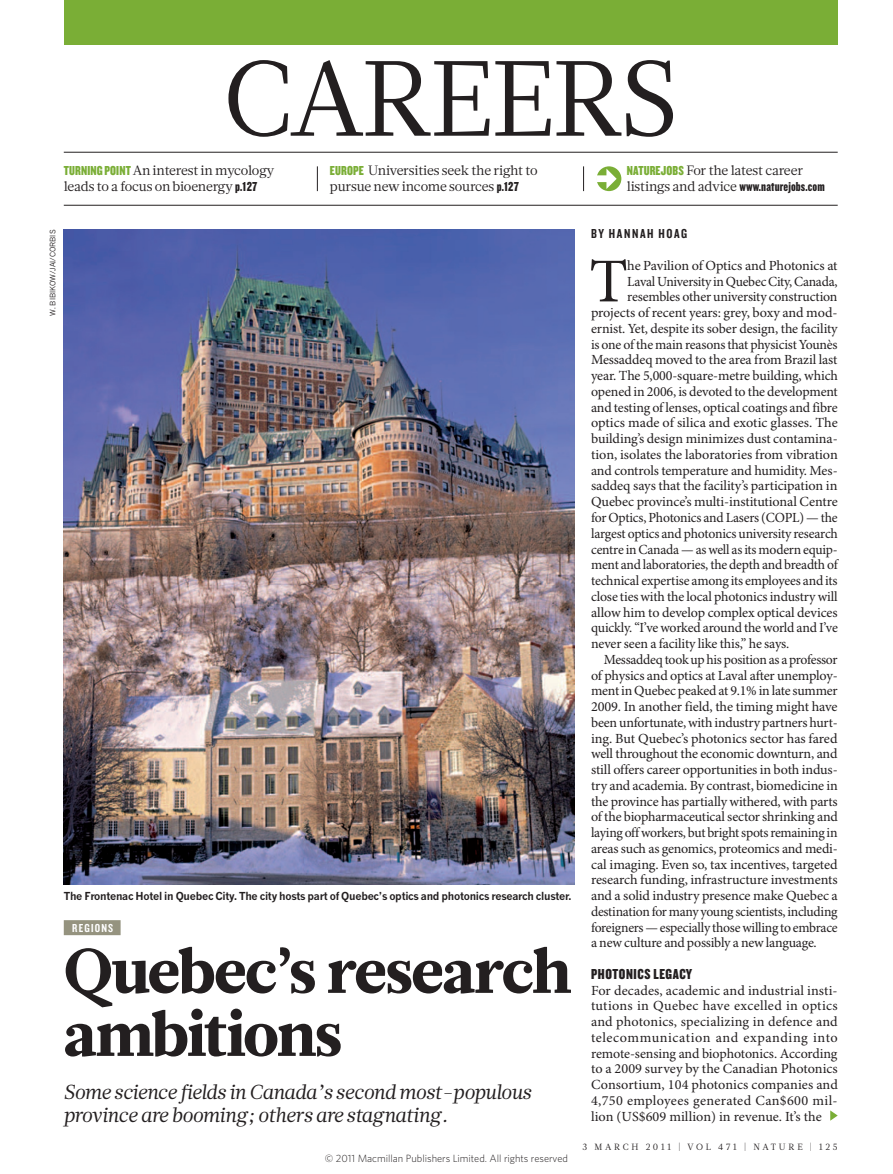
<style>
.page{position:relative;width:893px;height:1174px;background:#fff}
.page>*{position:absolute;margin:0;border:0;box-sizing:border-box;transform-origin:0 0}
.SECTION_HEADING{font:106.5px "Glosa Math";letter-spacing:-.025em;color:#231f20}
.HEAD_42{font:900 63px/63px "Glosa Math";letter-spacing:-.02em;color:#231f20}
.BODY_DROP_CAP{font:62.4px "Minion Pro";color:#231f20}
.INTRO{font:italic 20.25px/23.7px "Glosa Math";color:#231f20}
.CROSSHEAD{font:15px "Knockout 69 Full Liteweight";letter-spacing:.04em;color:#231f20}
.BODY_DROP_CAP-2{font:13.95px "Minion Pro";letter-spacing:-.015em;color:#231f20}
.BODY_INDENT{font:13.95px/15.8px "Minion Pro";letter-spacing:-.02em;color:#231f20;text-align:justify}
.BODY_1ST_PARA{font:13.95px/15.8px "Minion Pro";letter-spacing:.01em;color:#231f20;text-align:justify}
.MINI_TOC_TEXT{font:13.5px/15.8px "Glosa Math";letter-spacing:-.02em;color:#231f20}
.AUTHOR_BYLINE{font:13.5px "Knockout 49 Liteweight";letter-spacing:.12em;color:#231f20}
.SUBJECT_STRAP{font:12px "Knockout 49 Liteweight";letter-spacing:.1em;color:#fff}
.PIC_CAPTION{font:700 10.8px "News Gothic MTOT";letter-spacing:-.025em;color:#231f20}
.t1{font:300 10.5px "Whitney";color:#231f20}
.t2{font:9px "Glosa Math";letter-spacing:.3em;color:#231f20}
.PIC_CREDIT{font:7.5px "News Gothic MTOT";color:#231f20}
.s1{font-family:"Knockout 69 Full Liteweight";color:#7aae36}
.s2{font-family:"Knockout 69 Full Liteweight"}
</style>
<div class="page">
<div style="left:597px;top:166px;width:24px;height:25px;background:#7aae36;border-radius:50%"></div>
<div style="left:596px;top:175px;width:12px;height:7px;background:#fff"></div>
<svg style="left:606px;top:169px;width:11px;height:20px"></svg>
<svg style="left:830px;top:1110px;width:8px;height:10px"></svg>
<div style="left:64px;top:920px;width:57px;height:15px;background:#95937f"></div>
<img style="left:64px;top:230px;width:510px;height:654px">
<div style="left:64px;top:0;width:774px;height:45px;background:#7aae36"></div>
<hr style="left:64px;top:152px;width:774px;height:1px;background:#231f20">
<hr style="left:64px;top:205px;width:774px;height:1px;background:#231f20">
<svg style="left:317px;top:166px;width:1px;height:25px"></svg>
<svg style="left:583px;top:166px;width:1px;height:25px"></svg>
<p class="SECTION_HEADING" style="left:223px;top:29px;width:457px">CAREERS</p>
<p class="MINI_TOC_TEXT" style="left:64px;top:163px;width:212px"><span class="s1">TURNING POINT</span> An interest in mycology leads to a focus on bioenergy <span class="s2">p.127</span></p>
<p class="MINI_TOC_TEXT" style="left:330px;top:163px;width:209px"><span class="s1">EUROPE</span> Universities seek the right to pursue new income sources <span class="s2">p.127</span></p>
<p class="MINI_TOC_TEXT" style="left:627px;top:163px;width:199px"><span class="s1">NATUREJOBS</span> For the latest career listings and advice <span class="s2">www.naturejobs.com</span></p>
<p class="PIC_CREDIT" style="left:48px;top:316px;width:88px;rotate:-90deg">W. BIBIKOW/JAI/CORBIS</p>
<p class="PIC_CAPTION" style="left:64px;top:889px;width:509px">The Frontenac Hotel in Quebec City. The city hosts part of Quebec’s optics and photonics research cluster.</p>
<p class="SUBJECT_STRAP" style="left:72px;top:920px;width:43px">REGIONS</p>
<p class="HEAD_42" style="left:64px;top:940px;width:509px">Quebec’s research ambitions</p>
<p class="INTRO" style="left:64px;top:1080px;width:469px">Some science fields in Canada’s second most-populous province are booming; others are stagnating.</p>
<p class="t1" style="left:325px;top:1151px;width:245px">© 2011 Macmillan Publishers Limited. All rights reserved</p>
<p class="AUTHOR_BYLINE" style="left:591px;top:225px;width:98px">BY HANNAH HOAG</p>
<p class="BODY_DROP_CAP" style="left:589px;top:244px;width:40px">T</p>
<p class="BODY_DROP_CAP-2" style="left:627px;top:257px;width:212px">he Pavilion of Optics and Photonics at</p>
<p class="BODY_DROP_CAP-2" style="left:627px;top:273px;width:212px">Laval University in Quebec City, Canada,</p>
<p class="BODY_DROP_CAP-2" style="left:627px;top:288px;width:212px">resembles other university construction</p>
<p class="BODY_DROP_CAP-2" style="left:591px;top:304px;width:248px">projects of recent years: grey, boxy and mod-</p>
<p class="BODY_DROP_CAP-2" style="left:591px;top:320px;width:248px">ernist. Yet, despite its sober design, the facility</p>
<p class="BODY_DROP_CAP-2" style="left:591px;top:336px;width:248px">is one of the main reasons that physicist Younès</p>
<p class="BODY_DROP_CAP-2" style="left:591px;top:351px;width:248px">Messaddeq moved to the area from Brazil last</p>
<p class="BODY_DROP_CAP-2" style="left:591px;top:367px;width:248px">year. The 5,000-square-metre building, which</p>
<p class="BODY_DROP_CAP-2" style="left:591px;top:383px;width:248px">opened in 2006, is devoted to the development</p>
<p class="BODY_DROP_CAP-2" style="left:591px;top:399px;width:248px">and testing of lenses, optical coatings and fibre</p>
<p class="BODY_DROP_CAP-2" style="left:591px;top:414px;width:248px">optics made of silica and exotic glasses. The</p>
<p class="BODY_DROP_CAP-2" style="left:591px;top:430px;width:248px">building’s design minimizes dust contamina-</p>
<p class="BODY_DROP_CAP-2" style="left:591px;top:446px;width:248px">tion, isolates the laboratories from vibration</p>
<p class="BODY_DROP_CAP-2" style="left:591px;top:462px;width:248px">and controls temperature and humidity. Mes-</p>
<p class="BODY_DROP_CAP-2" style="left:591px;top:477px;width:248px">saddeq says that the facility’s participation in</p>
<p class="BODY_DROP_CAP-2" style="left:591px;top:493px;width:248px">Quebec province’s multi-institutional Centre</p>
<p class="BODY_DROP_CAP-2" style="left:591px;top:509px;width:248px">for Optics, Photonics and Lasers (COPL) — the</p>
<p class="BODY_DROP_CAP-2" style="left:591px;top:525px;width:248px">largest optics and photonics university research</p>
<p class="BODY_DROP_CAP-2" style="left:591px;top:540px;width:248px">centre in Canada — as well as its modern equip-</p>
<p class="BODY_DROP_CAP-2" style="left:591px;top:556px;width:248px">ment and laboratories, the depth and breadth of</p>
<p class="BODY_DROP_CAP-2" style="left:591px;top:572px;width:248px">technical expertise among its employees and its</p>
<p class="BODY_DROP_CAP-2" style="left:591px;top:588px;width:248px">close ties with the local photonics industry will</p>
<p class="BODY_DROP_CAP-2" style="left:591px;top:603px;width:248px">allow him to develop complex optical devices</p>
<p class="BODY_DROP_CAP-2" style="left:591px;top:619px;width:248px">quickly. “I’ve worked around the world and I’ve</p>
<p class="BODY_DROP_CAP-2" style="left:591px;top:635px;width:200px">never seen a facility like this,” he says.</p>
<p class="BODY_INDENT" style="left:591px;top:652px;width:248px;text-indent:13px">Messaddeq took up his position as a professor of physics and optics at Laval after unemploy&shy;ment in Quebec peaked at 9.1% in late summer 2009. In another field, the timing might have been unfortunate, with industry partners hurt&shy;ing. But Quebec’s photonics sector has fared well throughout the economic downturn, and still offers career opportunities in both indus&shy;try and academia. By contrast, biomedicine in the province has partially withered, with parts of the biopharmaceutical sector shrinking and laying off workers, but bright spots remaining in areas such as genomics, proteomics and medi&shy;cal imaging. Even so, tax incentives, targeted research funding, infrastructure investments and a solid industry presence make Quebec a destination for many young scientists, including foreigners — especially those willing to embrace a new culture and possibly a new language.</p>
<p class="CROSSHEAD" style="left:591px;top:964px;width:103px">PHOTONICS LEGACY</p>
<p class="BODY_1ST_PARA" style="left:591px;top:983px;width:248px">For decades, academic and industrial insti&shy;tutions in Quebec have excelled in optics and photonics, specializing in defence and telecommunication and expanding into remote-sensing and biophotonics. According to a 2009 survey by the Canadian Photonics Consortium, 104 photonics companies and 4,750 employees generated Can$600 mil&shy;lion (US$609 million) in revenue. It’s the</p>
<p class="t2" style="left:582px;top:1141px;width:257px">3 MARCH 2011 | VOL 471 | NATURE | 125</p>
</div>
